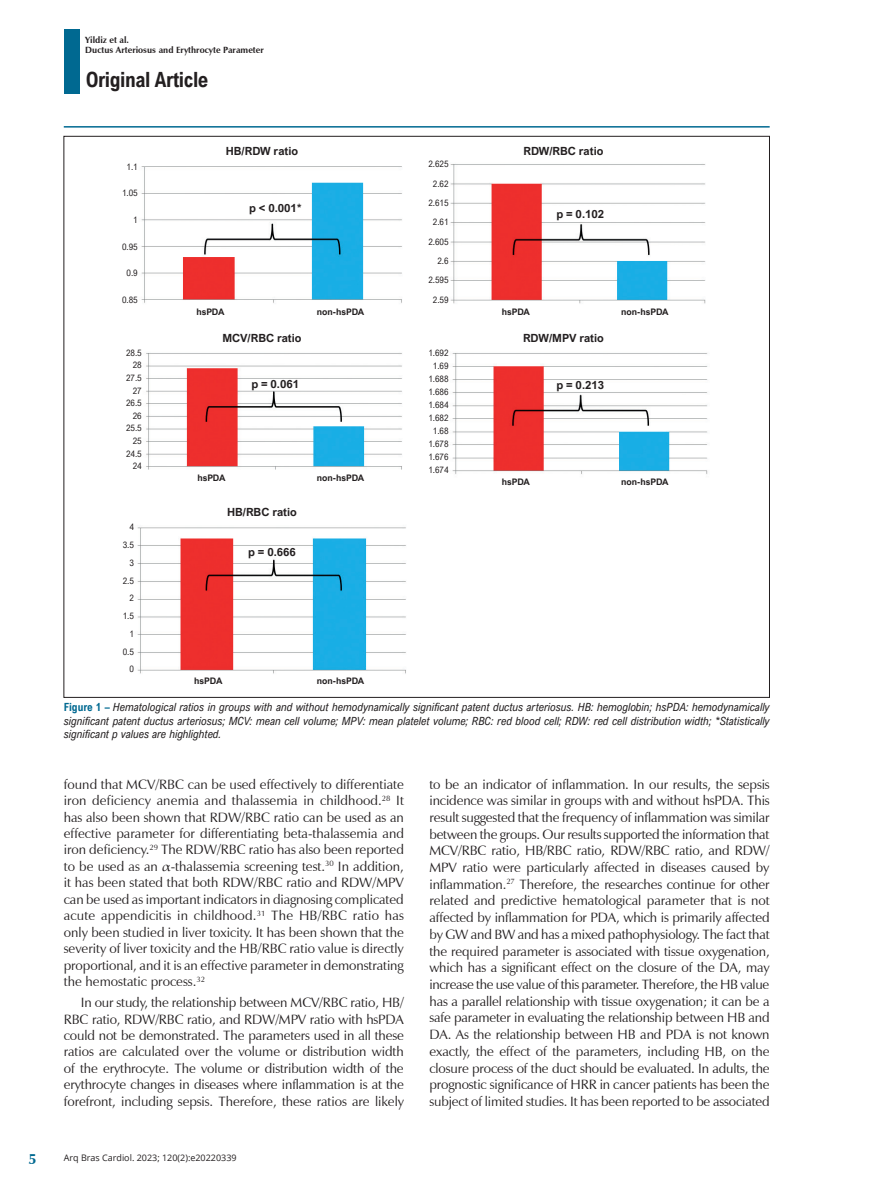
<style>
.page{position:relative;width:893px;height:1191px;background:#fff}
.page>*{position:absolute;margin:0;border:0;box-sizing:border-box;transform-origin:0 0}
.t1{font:700 21px "Arial Nova Cond";letter-spacing:-.02em;color:#231f20}
.t2{font:700 15px "Zapf Humanist 601 BT";color:#006991}
._01-TEXTO_BASICO{font:13.5px/16.6px "Zapf Humanist 601 BT";letter-spacing:-.005em;color:#231f20;text-align:justify}
._06_-_LEGENDA_FIGURA{font:italic 11.25px/13.5px "Arial Nova Cond";color:#231f20;text-align:justify}
._02_TEXTO_TABELA_BAS{font:700 11.25px "Arial Nova";color:#231f20}
._02_TEXTO_TABELA_BAS-2{font:9px "Arial Nova Cond";color:#231f20}
._02_TEXTO_TABELA_BAS-3{font:700 9px "Arial Nova";color:#231f20}
.t3{font:700 9px/10.8px "Zapf Humanist 601 BT";color:#231f20}
.t4{font:9px "Open Sans";color:#231f20}
.s1{font-weight:700;font-style:normal;color:#006991}
.s2{font-family:"Palatino Linotype"}
</style>
<div class="page">
<hr style="left:64px;top:126px;width:706px;height:2px;background:#006991">
<div style="left:64px;top:29px;width:16px;height:65px;background:#006991"></div>
<img style="left:137px;top:164px;width:571px;height:510px">
<p class="t2" style="left:29px;top:1149px;width:10px">5</p>
<p class="t3" style="left:85px;top:34px;width:180px">Yildiz et al.<br>Ductus Arteriosus and Erythrocyte Parameter</p>
<h1 class="t1" style="left:86px;top:67px;width:124px">Original Article</h1>
<p class="_02_TEXTO_TABELA_BAS-2" style="left:127px;top:161px;width:13px">1.1</p>
<p class="_02_TEXTO_TABELA_BAS-2" style="left:122px;top:188px;width:17px">1.05</p>
<p class="_02_TEXTO_TABELA_BAS-2" style="left:133px;top:214px;width:6px">1</p>
<p class="_02_TEXTO_TABELA_BAS-2" style="left:122px;top:241px;width:17px">0.95</p>
<p class="_02_TEXTO_TABELA_BAS-2" style="left:127px;top:267px;width:13px">0.9</p>
<p class="_02_TEXTO_TABELA_BAS-2" style="left:122px;top:294px;width:17px">0.85</p>
<p class="_02_TEXTO_TABELA_BAS" style="left:226px;top:144px;width:74px">HB/RDW ratio</p>
<p class="_02_TEXTO_TABELA_BAS" style="left:249px;top:201px;width:54px">p &lt; 0.001*</p>
<p class="_02_TEXTO_TABELA_BAS-3" style="left:196px;top:306px;width:30px">hsPDA</p>
<p class="_02_TEXTO_TABELA_BAS-3" style="left:317px;top:306px;width:49px">non-hsPDA</p>
<p class="_02_TEXTO_TABELA_BAS-2" style="left:126px;top:347px;width:17px">28.5</p>
<p class="_02_TEXTO_TABELA_BAS-2" style="left:126px;top:372px;width:17px">27.5</p>
<p class="_02_TEXTO_TABELA_BAS-2" style="left:126px;top:397px;width:17px">26.5</p>
<p class="_02_TEXTO_TABELA_BAS-2" style="left:126px;top:422px;width:17px">25.5</p>
<p class="_02_TEXTO_TABELA_BAS-2" style="left:126px;top:448px;width:17px">24.5</p>
<p class="_02_TEXTO_TABELA_BAS-2" style="left:133px;top:360px;width:10px">28</p>
<p class="_02_TEXTO_TABELA_BAS-2" style="left:133px;top:385px;width:10px">27</p>
<p class="_02_TEXTO_TABELA_BAS-2" style="left:133px;top:410px;width:10px">26</p>
<p class="_02_TEXTO_TABELA_BAS-2" style="left:133px;top:435px;width:10px">25</p>
<p class="_02_TEXTO_TABELA_BAS-2" style="left:133px;top:460px;width:10px">24</p>
<p class="_02_TEXTO_TABELA_BAS-2" style="left:129px;top:522px;width:6px">4</p>
<p class="_02_TEXTO_TABELA_BAS-2" style="left:129px;top:557px;width:6px">3</p>
<p class="_02_TEXTO_TABELA_BAS-2" style="left:129px;top:592px;width:6px">2</p>
<p class="_02_TEXTO_TABELA_BAS-2" style="left:129px;top:628px;width:6px">1</p>
<p class="_02_TEXTO_TABELA_BAS-2" style="left:129px;top:663px;width:6px">0</p>
<p class="_02_TEXTO_TABELA_BAS-2" style="left:123px;top:539px;width:13px">3.5</p>
<p class="_02_TEXTO_TABELA_BAS-2" style="left:123px;top:575px;width:13px">2.5</p>
<p class="_02_TEXTO_TABELA_BAS-2" style="left:123px;top:610px;width:13px">1.5</p>
<p class="_02_TEXTO_TABELA_BAS-2" style="left:123px;top:646px;width:13px">0.5</p>
<p class="_02_TEXTO_TABELA_BAS" style="left:222px;top:332px;width:81px">MCV/RBC ratio</p>
<p class="_02_TEXTO_TABELA_BAS" style="left:251px;top:377px;width:49px">p = 0.061</p>
<p class="_02_TEXTO_TABELA_BAS-3" style="left:197px;top:472px;width:30px">hsPDA</p>
<p class="_02_TEXTO_TABELA_BAS-3" style="left:317px;top:472px;width:49px">non-hsPDA</p>
<p class="_02_TEXTO_TABELA_BAS" style="left:227px;top:505px;width:71px">HB/RBC ratio</p>
<p class="_02_TEXTO_TABELA_BAS" style="left:248px;top:545px;width:49px">p = 0.666</p>
<p class="_02_TEXTO_TABELA_BAS-3" style="left:194px;top:675px;width:30px">hsPDA</p>
<p class="_02_TEXTO_TABELA_BAS-3" style="left:317px;top:675px;width:49px">non-hsPDA</p>
<p class="_02_TEXTO_TABELA_BAS-2" style="left:428px;top:159px;width:22px">2.625</p>
<p class="_02_TEXTO_TABELA_BAS-2" style="left:428px;top:197px;width:22px">2.615</p>
<p class="_02_TEXTO_TABELA_BAS-2" style="left:428px;top:236px;width:22px">2.605</p>
<p class="_02_TEXTO_TABELA_BAS-2" style="left:428px;top:275px;width:22px">2.595</p>
<p class="_02_TEXTO_TABELA_BAS-2" style="left:433px;top:294px;width:17px">2.59</p>
<p class="_02_TEXTO_TABELA_BAS-2" style="left:433px;top:178px;width:17px">2.62</p>
<p class="_02_TEXTO_TABELA_BAS-2" style="left:433px;top:217px;width:17px">2.61</p>
<p class="_02_TEXTO_TABELA_BAS-2" style="left:437px;top:255px;width:13px">2.6</p>
<p class="_02_TEXTO_TABELA_BAS-2" style="left:428px;top:347px;width:22px">1.692</p>
<p class="_02_TEXTO_TABELA_BAS-2" style="left:433px;top:360px;width:17px">1.69</p>
<p class="_02_TEXTO_TABELA_BAS-2" style="left:428px;top:373px;width:22px">1.688</p>
<p class="_02_TEXTO_TABELA_BAS-2" style="left:428px;top:386px;width:22px">1.686</p>
<p class="_02_TEXTO_TABELA_BAS-2" style="left:428px;top:399px;width:22px">1.684</p>
<p class="_02_TEXTO_TABELA_BAS-2" style="left:428px;top:412px;width:22px">1.682</p>
<p class="_02_TEXTO_TABELA_BAS-2" style="left:433px;top:425px;width:17px">1.68</p>
<p class="_02_TEXTO_TABELA_BAS-2" style="left:428px;top:438px;width:22px">1.678</p>
<p class="_02_TEXTO_TABELA_BAS-2" style="left:428px;top:451px;width:22px">1.676</p>
<p class="_02_TEXTO_TABELA_BAS-2" style="left:428px;top:464px;width:22px">1.674</p>
<p class="_02_TEXTO_TABELA_BAS" style="left:523px;top:144px;width:81px">RDW/RBC ratio</p>
<p class="_02_TEXTO_TABELA_BAS" style="left:557px;top:207px;width:49px">p = 0.102</p>
<p class="_02_TEXTO_TABELA_BAS-3" style="left:502px;top:306px;width:30px">hsPDA</p>
<p class="_02_TEXTO_TABELA_BAS-3" style="left:621px;top:306px;width:49px">non-hsPDA</p>
<p class="_02_TEXTO_TABELA_BAS" style="left:523px;top:332px;width:82px">RDW/MPV ratio</p>
<p class="_02_TEXTO_TABELA_BAS" style="left:557px;top:378px;width:49px">p = 0.213</p>
<p class="_02_TEXTO_TABELA_BAS-3" style="left:502px;top:477px;width:30px">hsPDA</p>
<p class="_02_TEXTO_TABELA_BAS-3" style="left:621px;top:477px;width:49px">non-hsPDA</p>
<p class="_06_-_LEGENDA_FIGURA" style="left:64px;top:700px;width:707px"><span class="s1">Figure 1 –</span> Hematological ratios in groups with and without hemodynamically significant patent ductus arteriosus. HB: hemoglobin; hsPDA: hemodynamically significant patent ductus arteriosus; MCV: mean cell volume; MPV: mean platelet volume; RBC: red blood cell; RDW: red cell distribution width; *Statistically significant p values are highlighted.</p>
<p class="_01-TEXTO_BASICO" style="left:64px;top:775px;width:342px">found that MCV/RBC can be used effectively to differentiate iron deficiency anemia and thalassemia in childhood.<sup>28</sup> It has also been shown that RDW/RBC ratio can be used as an effective parameter for differentiating beta-thalassemia and iron deficiency.<sup>29</sup> The RDW/RBC ratio has also been reported to be used as an <span class="s2">α</span>-thalassemia screening test.<sup>30</sup> In addition, it has been stated that both RDW/RBC ratio and RDW/MPV can be used as important indicators in diagnosing complicated acute appendicitis in childhood.<sup>31</sup> The HB/RBC ratio has only been studied in liver toxicity. It has been shown that the severity of liver toxicity and the HB/RBC ratio value is directly proportional, and it is an effective parameter in demonstrating the hemostatic process.<sup>32</sup></p>
<p class="_01-TEXTO_BASICO" style="left:64px;top:994px;width:342px;text-indent:17px">In our study, the relationship between MCV/RBC ratio, HB/ RBC ratio, RDW/RBC ratio, and RDW/MPV ratio with hsPDA could not be demonstrated. The parameters used in all these ratios are calculated over the volume or distribution width of the erythrocyte. The volume or distribution width of the erythrocyte changes in diseases where inflammation is at the forefront, including sepsis. Therefore, these ratios are likely</p>
<p class="t4" style="left:64px;top:1152px;width:174px">Arq Bras Cardiol. 2023; 120(2):e20220339</p>
<p class="_01-TEXTO_BASICO" style="left:429px;top:775px;width:342px">to be an indicator of inflammation. In our results, the sepsis incidence was similar in groups with and without hsPDA. This result suggested that the frequency of inflammation was similar between the groups. Our results supported the information that MCV/RBC ratio, HB/RBC ratio, RDW/RBC ratio, and RDW/ MPV ratio were particularly affected in diseases caused by inflammation.<sup>27</sup> Therefore, the researches continue for other related and predictive hematological parameter that is not affected by inflammation for PDA, which is primarily affected by GW and BW and has a mixed pathophysiology. The fact that the required parameter is associated with tissue oxygenation, which has a significant effect on the closure of the DA, may increase the use value of this parameter. Therefore, the HB value has a parallel relationship with tissue oxygenation; it can be a safe parameter in evaluating the relationship between HB and DA. As the relationship between HB and PDA is not known exactly, the effect of the parameters, including HB, on the closure process of the duct should be evaluated. In adults, the prognostic significance of HRR in cancer patients has been the subject of limited studies. It has been reported to be associated</p>
</div>
